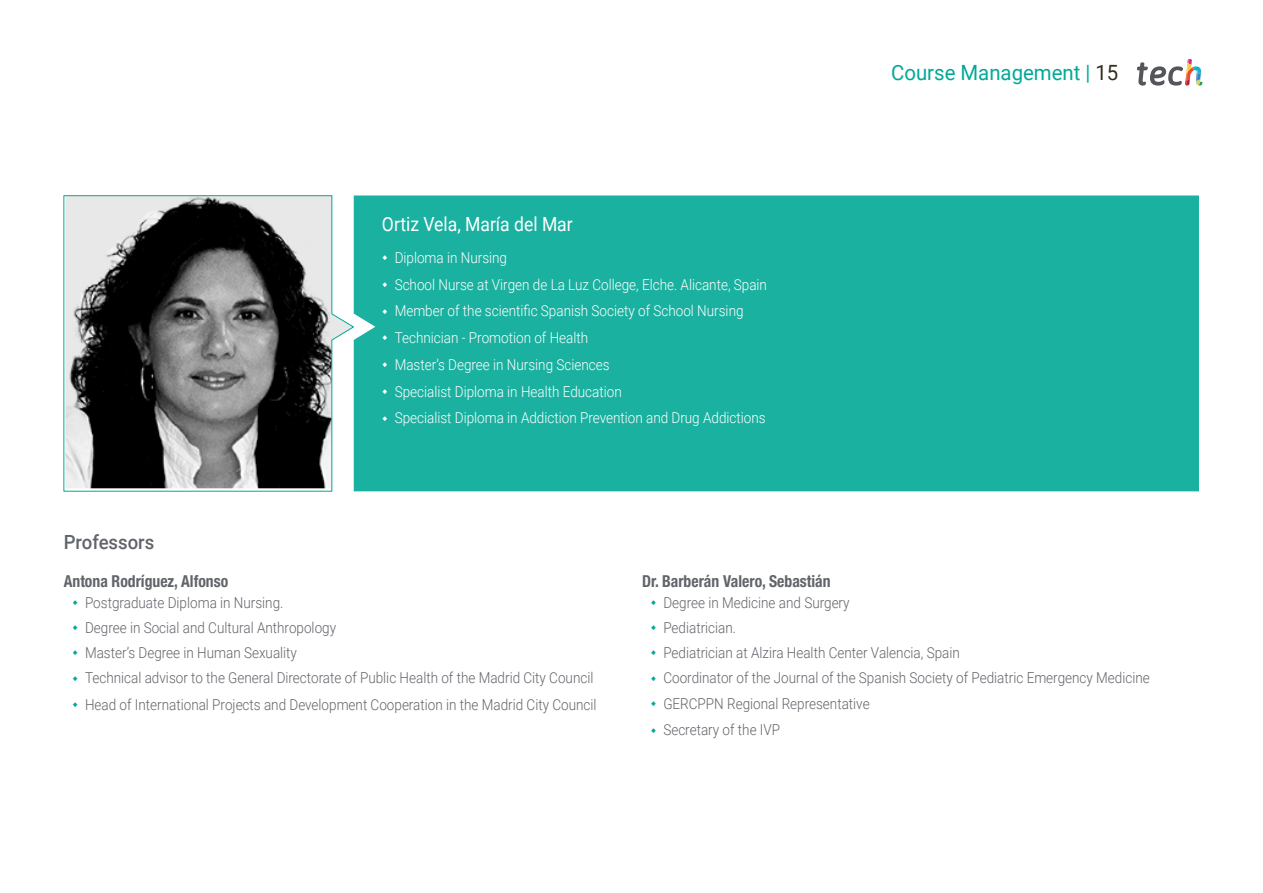
<style>
.page{position:relative;width:1263px;height:893px;background:#fff}
.page>*{position:absolute;margin:0;border:0;box-sizing:border-box;transform-origin:0 0}
.t1{font:21px "Roboto";color:#00a996}
.t2{font:19.5px "Roboto";color:#fff;scale:.9 1}
.t3{font:500 19.5px "Roboto";color:#61646a;scale:.95 1}
.t4{font:700 condensed 16.5px "Helvetica Neue LT Std";color:#61646a;scale:.95 1}
.t5{font:300 15px/25.2px "Roboto";color:#61646a;scale:.9 1}
.t6{font:300 15px/26.7px "Roboto";color:#fff;scale:.9 1}
.s1{color:#312e20}
</style>
<div class="page">
<svg style="left:1137px;top:59px;width:65px;height:27px"></svg>
<svg style="left:63px;top:195px;width:291px;height:297px;background:#6f7271"></svg>
<div style="left:354px;top:195px;width:845px;height:296px;background:#1ab1a0"></div>
<svg style="left:383px;top:255px;width:4px;height:5px"></svg>
<svg style="left:383px;top:282px;width:4px;height:5px"></svg>
<svg style="left:383px;top:309px;width:4px;height:5px"></svg>
<svg style="left:383px;top:335px;width:4px;height:5px"></svg>
<svg style="left:383px;top:362px;width:4px;height:5px"></svg>
<svg style="left:383px;top:389px;width:4px;height:5px"></svg>
<svg style="left:383px;top:416px;width:4px;height:5px"></svg>
<h2 class="t2" style="left:382px;top:210px;width:214px">Ortiz Vela, María del Mar</h2>
<p class="t6" style="left:395px;top:244px;width:415px">Diploma in Nursing<br>School Nurse at Virgen de La Luz College, Elche. Alicante, Spain Member of the scientific Spanish Society of School Nursing Technician - Promotion of Health<br>Master’s Degree in Nursing Sciences<br>Specialist Diploma in Health Education<br>Specialist Diploma in Addiction Prevention and Drug Addictions</p>
<h1 class="t1" style="left:891px;top:57px;width:229px">Course Management | <span class="s1">15</span></h1>
<h2 class="t3" style="left:64px;top:528px;width:97px">Professors</h2>
<p class="t4" style="left:64px;top:571px;width:175px">Antona Rodríguez, Alfonso</p>
<p class="t5" style="left:85px;top:589px;width:566px">Postgraduate Diploma in Nursing.<br>Degree in Social and Cultural Anthropology<br>Master’s Degree in Human Sexuality<br>Technical advisor to the General Directorate of Public Health of the Madrid City Council</p>
<p class="t5" style="left:85px;top:692px;width:570px">Head of International Projects and Development Cooperation in the Madrid City Council</p>
<p class="t4" style="left:642px;top:571px;width:200px">Dr. Barberán Valero, Sebastián</p>
<p class="t5" style="left:663px;top:589px;width:542px">Degree in Medicine and Surgery<br>Pediatrician.<br>Pediatrician at Alzira Health Center Valencia, Spain<br>Coordinator of the Journal of the Spanish Society of Pediatric Emergency Medicine GERCPPN Regional Representative</p>
<p class="t5" style="left:663px;top:717px;width:131px">Secretary of the IVP</p>
</div>
